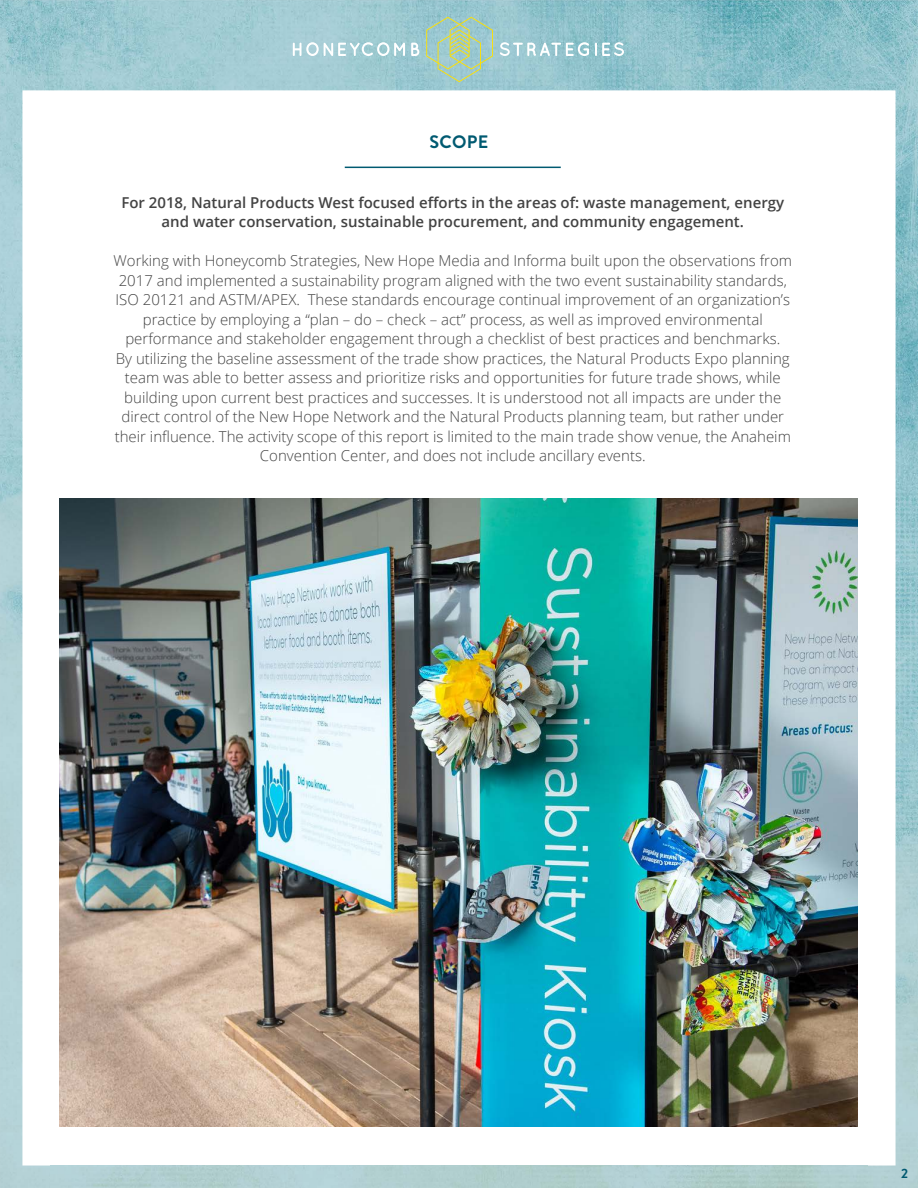
<style>
.page{position:relative;width:918px;height:1188px;background:#fff}
.page>*{position:absolute;margin:0;border:0;box-sizing:border-box;transform-origin:0 0}
.t1{font:700 18px "Brandon Grotesque";letter-spacing:.02em;color:#005a71}
.t2{font:300 15px/19.5px "Open Sans";color:#434343;text-align:center}
.t3{font:600 15px/19.5px "Open Sans";color:#434343;text-align:center}
.t4{font:700 13.5px "Brandon Grotesque";color:#005970}
</style>
<div class="page">
<img style="left:59px;top:499px;width:799px;height:628px">
<img style="left:0;top:0;width:918px;height:103px">
<img style="left:0;top:103px;width:51px;height:1085px">
<img style="left:867px;top:103px;width:51px;height:1085px">
<svg style="left:426px;top:17px;width:67px;height:65px;background:#a6cab8"></svg>
<svg style="left:293px;top:42px;width:112px;height:14px"></svg>
<svg style="left:411px;top:43px;width:8px;height:13px"></svg>
<svg style="left:500px;top:42px;width:89px;height:14px"></svg>
<svg style="left:595px;top:42px;width:29px;height:14px"></svg>
<hr style="left:345px;top:167px;width:216px;height:1px;background:#005a71">
<p class="t1" style="left:429px;top:129px;width:61px">SCOPE</p>
<p class="t3" style="left:121px;top:192px;width:664px">For 2018, Natural Products West focused efforts in the areas of: waste management, energy and water conservation, sustainable procurement, and community engagement.</p>
<p class="t2" style="left:114px;top:251px;width:680px">Working with Honeycomb Strategies, New Hope Media and Informa built upon the observations from 2017 and implemented a sustainability program aligned with the two event sustainability standards, ISO 20121 and ASTM/APEX. These standards encourage continual improvement of an organization’s practice by employing a “plan – do – check – act” process, as well as improved environmental performance and stakeholder engagement through a checklist of best practices and benchmarks.<br>By utilizing the baseline assessment of the trade show practices, the Natural Products Expo planning team was able to better assess and prioritize risks and opportunities for future trade shows, while building upon current best practices and successes. It is understood not all impacts are under the direct control of the New Hope Network and the Natural Products planning team, but rather under their influence. The activity scope of this report is limited to the main trade show venue, the Anaheim Convention Center, and does not include ancillary events.</p>
<p class="t4" style="left:901px;top:1164px;width:8px">2</p>
</div>
